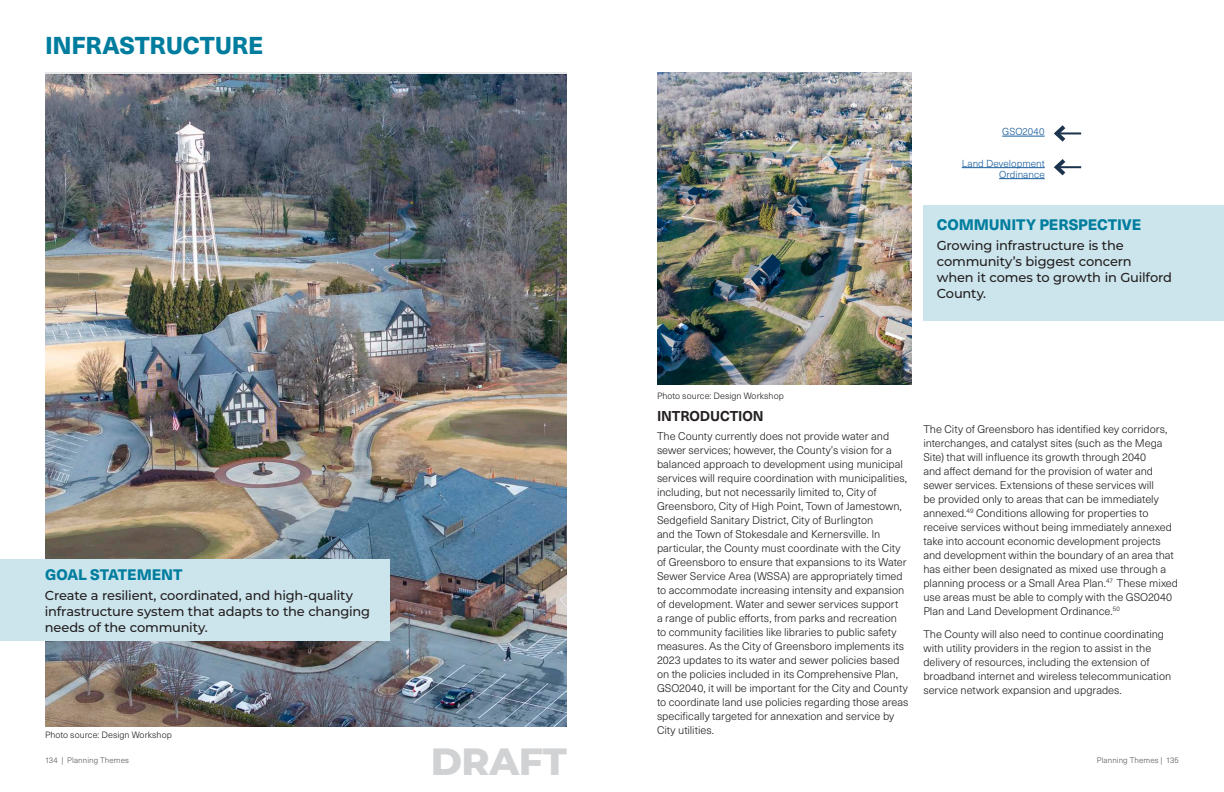
<style>
.page{position:relative;width:1224px;height:792px;background:#fff}
.page>*{position:absolute;margin:0;border:0;box-sizing:border-box;transform-origin:0 0}
.t1{font:800 38px "Montserrat";letter-spacing:-.015em;color:#d1d2d4}
.t2{font:800 24px "Neue Haas Unica W1 G";letter-spacing:-.01em;color:#007d9e}
.t3{font:800 15px "Neue Haas Unica W1 G";letter-spacing:-.01em;color:#007d9e}
.t4{font:700 14px "Neue Haas Unica W1 G";letter-spacing:-.01em;color:#231f20}
.t5{font:500 13px/16px "Montserrat";letter-spacing:-.015em;color:#231f20}
.t6{font:300 11px/14px "Neue Haas Unica W1 G";letter-spacing:-.005em;color:#231f20}
.t7{font:300 10px/11px "Neue Haas Unica W1 G";color:#175d9e;text-align:right}
.t8{font:300 9px "Neue Haas Unica W1 G";letter-spacing:.005em;color:#231f20}
.t9{font:300 8px "Neue Haas Unica W1 G";letter-spacing:.01em;color:#57585a}
</style>
<div class="page">
<div style="left:923px;top:205px;width:301px;height:116px;background:#cce5ec"></div>
<hr style="left:1002px;top:136px;width:43px;height:1px;background:#175d9e">
<hr style="left:962px;top:167px;width:83px;height:1px;background:#175d9e">
<hr style="left:999px;top:178px;width:46px;height:1px;background:#175d9e">
<img style="left:45px;top:74px;width:522px;height:653px">
<div style="left:0;top:559px;width:389px;height:82px;background:#cce5ec"></div>
<img style="left:657px;top:72px;width:255px;height:313px">
<hr style="left:1057px;top:132px;width:24px;height:2px;background:#1c334d">
<svg style="left:1054px;top:125px;width:16px;height:17px"></svg>
<hr style="left:1057px;top:166px;width:24px;height:2px;background:#1c334d">
<svg style="left:1054px;top:159px;width:16px;height:17px"></svg>
<p class="t2" style="left:45px;top:27px;width:220px">INFRASTRUCTURE</p>
<p class="t3" style="left:45px;top:563px;width:139px">GOAL STATEMENT</p>
<p class="t5" style="left:45px;top:587px;width:327px">Create a resilient, coordinated, and high-quality infrastructure system that adapts to the changing needs of the community.</p>
<p class="t8" style="left:45px;top:728px;width:128px">Photo source: Design Workshop</p>
<p class="t7" style="left:1002px;top:126px;width:44px">GSO2040</p>
<p class="t7" style="left:962px;top:157px;width:85px">Land Development<br>Ordinance</p>
<p class="t3" style="left:937px;top:213px;width:206px">COMMUNITY PERSPECTIVE</p>
<p class="t5" style="left:937px;top:237px;width:237px">Growing infrastructure is the community’s biggest concern<br>when it comes to growth in Guilford<br>County.</p>
<p class="t8" style="left:657px;top:390px;width:128px">Photo source: Design Workshop</p>
<p class="t4" style="left:657px;top:405px;width:108px">INTRODUCTION</p>
<p class="t6" style="left:657px;top:428px;width:253px">The County currently does not provide water and sewer services; however, the County’s vision for a balanced approach to development using municipal services will require coordination with municipalities, including, but not necessarily limited to, City of Greensboro, City of High Point, Town of Jamestown, Sedgefeld Sanitary District, City of Burlington<br>and the Town of Stokesdale and Kernersville. In particular, the County must coordinate with the City of Greensboro to ensure that expansions to its Water Sewer Service Area (WSSA) are appropriately timed to accommodate increasing intensity and expansion of development. Water and sewer services support<br>a range of public eforts, from parks and recreation to community facilities like libraries to public safety measures. As the City of Greensboro implements its 2023 updates to its water and sewer policies based on the policies included in its Comprehensive Plan, GSO2040, it will be important for the City and County to coordinate land use policies regarding those areas specifcally targeted for annexation and service by City utilities.</p>
<p class="t6" style="left:923px;top:422px;width:256px">The City of Greensboro has identifed key corridors, interchanges, and catalyst sites (such as the Mega Site) that will infuence its growth through 2040<br>and afect demand for the provision of water and sewer services. Extensions of these services will<br>be provided only to areas that can be immediately annexed.<sup>49</sup> Conditions allowing for properties to receive services without being immediately annexed take into account economic development projects and development within the boundary of an area that has either been designated as mixed use through a planning process or a Small Area Plan.<sup>47</sup> These mixed use areas must be able to comply with the GSO2040<br>Plan and Land Development Ordinance.<sup>50</sup></p>
<p class="t6" style="left:923px;top:627px;width:249px">The County will also need to continue coordinating with utility providers in the region to assist in the delivery of resources, including the extension of broadband internet and wireless telecommunication service network expansion and upgrades.</p>
<p class="t9" style="left:45px;top:754px;width:86px">134 | Planning Themes</p>
<h1 class="t1" style="left:431px;top:734px;width:138px">DRAFT</h1>
<p class="t9" style="left:1097px;top:754px;width:84px">Planning Themes | 135</p>
</div>
